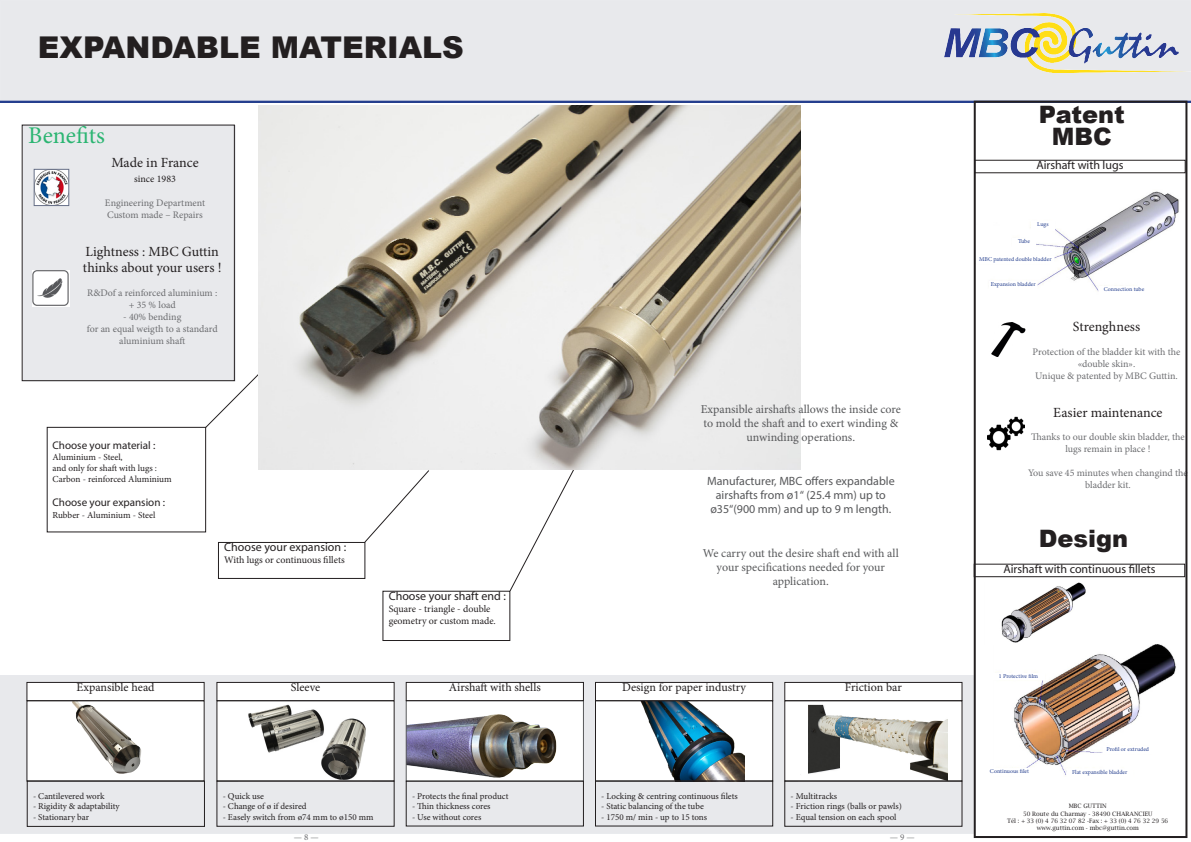
<style>
.page{position:relative;width:1191px;height:842px;background:#fff}
.page>*{position:absolute;margin:0;border:0;box-sizing:border-box;transform-origin:0 0}
.Sommaire_2{font:900 30px "Arial";color:#231f20}
.Sommaire_2-2{font:900 24px "Arial";color:#231f20}
.t1{font:24px "Minion Pro";color:#2bb572}
.t2{font:14px/16.8px "Minion Pro";color:#231f20}
.t3{font:12px/14.4px "Minion Pro";color:#57585a;text-align:center}
.t4{font:12px/14.4px "Myriad Pro";color:#57585a;text-align:center}
.t5{font:12px "Myriad Pro";color:#231f20}
.t6{font:12px "Minion Pro";color:#231f20}
.t7{font:11.1px "Myriad Pro";color:#231f20}
.t8{font:10px/12px "Minion Pro";color:#6c6d70;text-align:center}
.t9{font:10px/12px "Minion Pro";color:#231f20}
.t10{font:9.2px "Minion Pro";color:#231f20}
.t11{font:9px "Minion Pro";color:#231f20}
.t12{font:9px "Minion Pro";color:#6c6d70}
.t13{font:6px "Minion Pro";color:#253f8e}
.t14{font:6px "Lucida Bright";color:#231f20}
</style>
<div class="page">
<div style="left:0;top:0;width:1191px;height:101px;background:#e8e9ec"></div>
<div style="left:23px;top:125px;width:213px;height:256px;background:#e8e9ec"></div>
<svg style="left:0;top:675px;width:973px;height:158px;background:#e2e3e6"></svg>
<div style="left:383px;top:591px;width:127px;height:50px;border:1px solid #231f20"></div>
<svg style="left:363px;top:469px;width:67px;height:74px"></svg>
<svg style="left:204px;top:366px;width:54px;height:63px"></svg>
<div style="left:47px;top:427px;width:159px;height:105px;border:1px solid #231f20"></div>
<div style="left:218px;top:542px;width:147px;height:37px;border:1px solid #231f20"></div>
<img style="left:29px;top:703px;width:173px;height:76px">
<div style="left:217px;top:701px;width:177px;height:80px;background:#fff"></div>
<img style="left:248px;top:704px;width:118px;height:75px">
<div style="left:406px;top:701px;width:177px;height:80px;background:#fff"></div>
<img style="left:408px;top:714px;width:149px;height:64px">
<div style="left:406px;top:701px;width:177px;height:80px;border:1px solid #57585a"></div>
<div style="left:27px;top:781px;width:178px;height:45px;border:1px solid #231f20"></div>
<div style="left:217px;top:781px;width:177px;height:45px;border:1px solid #231f20"></div>
<div style="left:406px;top:781px;width:177px;height:45px;border:1px solid #231f20"></div>
<div style="left:22px;top:125px;width:213px;height:256px;border:1px solid #231f20"></div>
<div style="left:27px;top:682px;width:177px;height:18px;background:#fff"></div>
<div style="left:27px;top:682px;width:177px;height:19px;border:1px solid #231f20"></div>
<div style="left:217px;top:682px;width:177px;height:18px;background:#fff"></div>
<div style="left:217px;top:682px;width:177px;height:19px;border:1px solid #231f20"></div>
<div style="left:406px;top:682px;width:177px;height:18px;background:#fff"></div>
<div style="left:406px;top:682px;width:177px;height:19px;border:1px solid #231f20"></div>
<img style="left:33px;top:270px;width:36px;height:37px">
<svg style="left:508px;top:469px;width:67px;height:123px"></svg>
<img style="left:36px;top:171px;width:31px;height:33px">
<div style="left:34px;top:169px;width:35px;height:37px;border:1px solid #656e86"></div>
<hr style="left:0;top:101px;width:1191px;height:2px;background:#253f8e">
<img style="left:258px;top:106px;width:543px;height:363px">
<img style="left:1014px;top:644px;width:162px;height:131px">
<div style="left:784px;top:701px;width:178px;height:80px;background:#fff"></div>
<img style="left:808px;top:704px;width:139px;height:75px">
<div style="left:595px;top:701px;width:177px;height:80px;background:#fff"></div>
<img style="left:641px;top:703px;width:103px;height:76px">
<div style="left:595px;top:701px;width:178px;height:80px;border:1px solid #231f20"></div>
<div style="left:595px;top:781px;width:178px;height:45px;border:1px solid #231f20"></div>
<div style="left:784px;top:781px;width:178px;height:45px;border:1px solid #231f20"></div>
<img style="left:944px;top:14px;width:247px;height:59px">
<div style="left:595px;top:682px;width:177px;height:18px;background:#fff"></div>
<div style="left:595px;top:682px;width:178px;height:19px;border:1px solid #231f20"></div>
<div style="left:784px;top:682px;width:178px;height:18px;background:#fff"></div>
<div style="left:784px;top:682px;width:178px;height:19px;border:1px solid #231f20"></div>
<img style="left:987px;top:416px;width:38px;height:35px">
<img style="left:991px;top:322px;width:34px;height:34px">
<img style="left:976px;top:173px;width:212px;height:126px">
<div style="left:973px;top:101px;width:214px;height:737px;border:2px solid #231f20"></div>
<img style="left:1001px;top:582px;width:93px;height:63px">
<div style="left:974px;top:564px;width:210px;height:13px;border:1px solid #231f20"></div>
<div style="left:974px;top:160px;width:211px;height:13px;border:1px solid #231f20"></div>
<div style="left:1031px;top:222px;width:23px;height:9px;background:#fff"></div>
<div style="left:1012px;top:238px;width:23px;height:9px;background:#fff"></div>
<div style="left:976px;top:257px;width:77px;height:7px;background:#fff"></div>
<div style="left:989px;top:281px;width:48px;height:8px;background:#fff"></div>
<div style="left:1098px;top:287px;width:51px;height:8px;background:#fff"></div>
<div style="left:1066px;top:769px;width:66px;height:7px;background:#fff"></div>
<div style="left:1103px;top:746px;width:49px;height:7px;background:#fff"></div>
<div style="left:983px;top:768px;width:52px;height:8px;background:#fff"></div>
<div style="left:992px;top:673px;width:52px;height:7px;background:#fff"></div>
<p class="Sommaire_2" style="left:38px;top:25px;width:427px">EXPANDABLE MATERIALS</p>
<p class="t1" style="left:28px;top:119px;width:78px">Benefits</p>
<p class="t2" style="left:111px;top:155px;width:89px">Made in France</p>
<p class="t9" style="left:134px;top:173px;width:43px">since 1983</p>
<p class="t8" style="left:105px;top:197px;width:102px">Engineering Department</p>
<p class="t8" style="left:107px;top:209px;width:97px">Custom made – Repairs</p>
<p class="t2" style="left:83px;top:243px;width:140px">Lightness : MBC Guttin thinks about your users !</p>
<p class="t8" style="left:87px;top:287px;width:132px">R&amp;Dof a reinforced aluminium :</p>
<p class="t8" style="left:129px;top:299px;width:49px">+ 35 % load</p>
<p class="t8" style="left:123px;top:311px;width:60px">- 40% bending</p>
<p class="t8" style="left:87px;top:323px;width:132px">for an equal weigth to a standard</p>
<p class="t8" style="left:119px;top:335px;width:67px">aluminium shaft</p>
<p class="t7" style="left:53px;top:438px;width:104px">Choose your material :</p>
<p class="t10" style="left:53px;top:451px;width:72px">Aluminium - Steel,</p>
<p class="t10" style="left:53px;top:462px;width:106px">and only for shaft with lugs :</p>
<p class="t10" style="left:53px;top:473px;width:121px">Carbon - reinforced Aluminium</p>
<p class="t7" style="left:53px;top:496px;width:114px">Choose your expansion :</p>
<p class="t10" style="left:53px;top:508px;width:104px">Rubber - Aluminium - Steel</p>
<p class="t5" style="left:224px;top:540px;width:123px">Choose your expansion :</p>
<p class="t9" style="left:224px;top:554px;width:122px">With lugs or continuous fillets</p>
<p class="t5" style="left:389px;top:589px;width:119px">Choose your shaft end :</p>
<p class="t9" style="left:389px;top:603px;width:109px">Square - triangle - double geometry or custom made.</p>
<p class="t6" style="left:76px;top:679px;width:80px">Expansible head</p>
<p class="t6" style="left:291px;top:679px;width:31px">Sleeve</p>
<p class="t6" style="left:449px;top:679px;width:93px">Airshaft with shells</p>
<p class="t11" style="left:33px;top:790px;width:73px">- Cantilevered work</p>
<p class="t11" style="left:33px;top:800px;width:88px">- Rigidity &amp; adaptability</p>
<p class="t11" style="left:33px;top:811px;width:58px">- Stationary bar</p>
<p class="t11" style="left:223px;top:790px;width:43px">- Quick use</p>
<p class="t11" style="left:223px;top:800px;width:85px">- Change of ø if desired</p>
<p class="t11" style="left:223px;top:811px;width:152px">- Easely switch from ø74 mm to ø150 mm</p>
<p class="t12" style="left:294px;top:831px;width:27px">— 8 —</p>
<p class="t11" style="left:412px;top:790px;width:98px">- Protects the final product</p>
<p class="t11" style="left:412px;top:800px;width:80px">- Thin thickness cores</p>
<p class="t11" style="left:412px;top:811px;width:71px">- Use without cores</p>
<p class="t3" style="left:700px;top:402px;width:202px">Expansible airshafts allows the inside core to mold the shaft and to exert winding &amp; unwinding operations.</p>
<p class="t4" style="left:707px;top:473px;width:189px">Manufacturer, MBC offers expandable airshafts from ø1“ (25.4 mm) up to ø35“(900 mm) and up to 9 m length.</p>
<p class="t3" style="left:703px;top:546px;width:197px">We carry out the desire shaft end with all your specifications needed for your</p>
<p class="t3" style="left:773px;top:574px;width:58px">application.</p>
<p class="t6" style="left:622px;top:679px;width:125px">Design for paper industry</p>
<p class="t6" style="left:845px;top:679px;width:59px">Friction bar</p>
<p class="t11" style="left:601px;top:790px;width:138px">- Locking &amp; centring continuous filets</p>
<p class="t11" style="left:601px;top:800px;width:104px">- Static balancing of the tube</p>
<p class="t11" style="left:601px;top:811px;width:107px">- 1750 m/ min - up to 15 tons</p>
<p class="t11" style="left:790px;top:790px;width:48px">- Multitracks</p>
<p class="t11" style="left:790px;top:800px;width:113px">- Friction rings (balls or pawls)</p>
<p class="t11" style="left:790px;top:811px;width:107px">- Equal tension on each spool</p>
<p class="t12" style="left:890px;top:831px;width:27px">— 9 —</p>
<p class="Sommaire_2-2" style="left:1038px;top:97px;width:87px">Patent</p>
<p class="Sommaire_2-2" style="left:1051px;top:119px;width:61px">MBC</p>
<p class="t5" style="left:1036px;top:158px;width:89px">Airshaft with lugs</p>
<p class="t13" style="left:1037px;top:221px;width:13px">Lugs</p>
<p class="t13" style="left:1018px;top:237px;width:13px">Tube</p>
<p class="t13" style="left:979px;top:255px;width:74px">MBC patented double bladder</p>
<p class="t13" style="left:990px;top:280px;width:46px">Expansion bladder</p>
<p class="t13" style="left:1103px;top:285px;width:42px">Connection tube</p>
<p class="t2" style="left:1073px;top:319px;width:69px">Strenghness</p>
<p class="t8" style="left:1032px;top:346px;width:149px">Protection of the bladder kit with the «double skin».</p>
<p class="t8" style="left:1035px;top:370px;width:144px">Unique &amp; patented by MBC Guttin.</p>
<p class="t2" style="left:1053px;top:404px;width:111px">Easier maintenance</p>
<p class="t8" style="left:1031px;top:431px;width:155px">Thanks to our double skin bladder, the lugs remain in place !</p>
<p class="t8" style="left:1028px;top:467px;width:161px">You save 45 minutes when changind the bladder kit.</p>
<p class="Sommaire_2-2" style="left:1038px;top:521px;width:91px">Design</p>
<p class="t5" style="left:1003px;top:562px;width:153px">Airshaft with continuous fillets</p>
<p class="t13" style="left:998px;top:672px;width:41px">1 Protective film</p>
<p class="t13" style="left:990px;top:767px;width:40px">Continuous filet</p>
<p class="t13" style="left:1106px;top:745px;width:44px">Profil or extruded</p>
<p class="t13" style="left:1072px;top:768px;width:57px">Flat expansible bladder</p>
<p class="t14" style="left:1068px;top:803px;width:39px">MBC GUTTIN</p>
<p class="t14" style="left:1023px;top:810px;width:131px">50 Route du Charmay - 38490 CHARANCIEU</p>
<p class="t14" style="left:1007px;top:817px;width:163px">Tél : + 33 (0) 4 76 32 07 82 -Fax : + 33 (0) 4 76 32 29 56</p>
<p class="t14" style="left:1036px;top:824px;width:104px">www.guttin.com - mbc@guttin.com</p>
</div>
